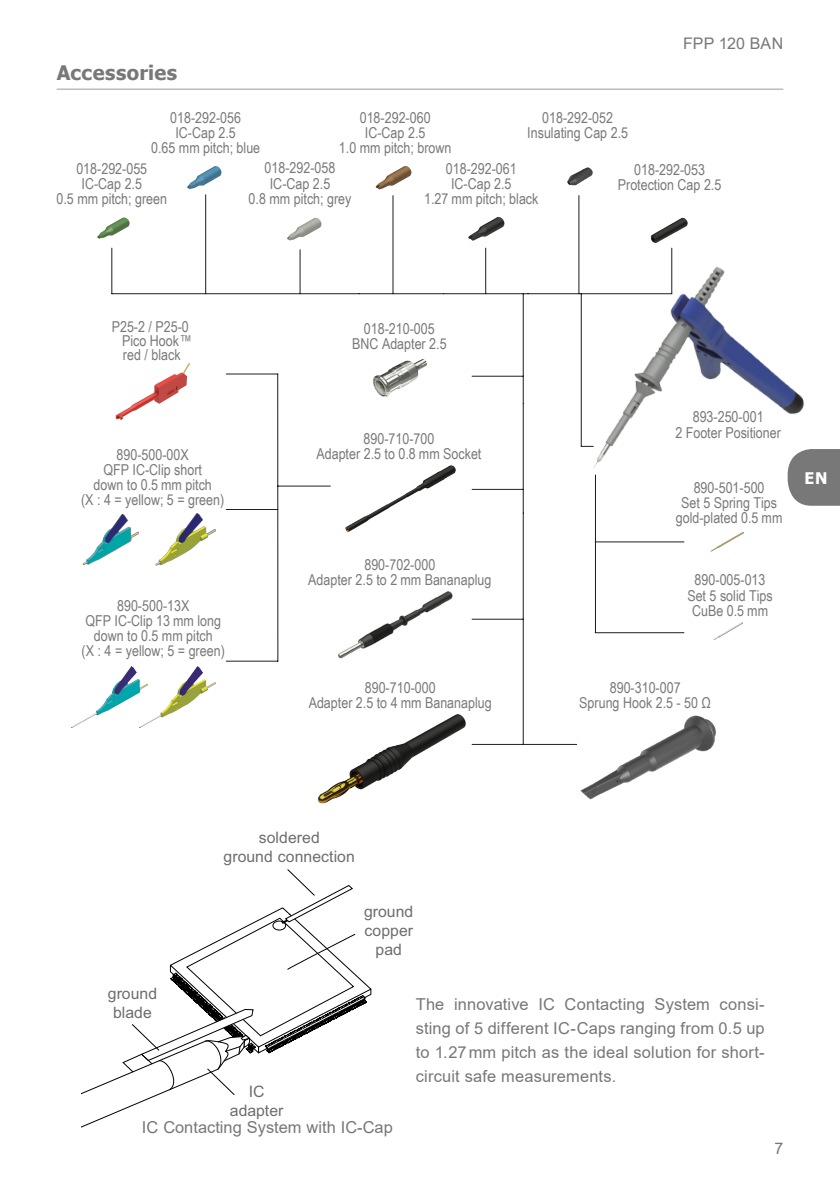
<style>
.page{position:relative;width:840px;height:1191px;background:#fff}
.page>*{position:absolute;margin:0;border:0;box-sizing:border-box;transform-origin:0 0}
.t1{font:700 20px "Tahoma";letter-spacing:.02em;color:#777877}
.t2{font:16.4px/24px "Arial";letter-spacing:.01em;color:#777;text-align:justify}
.t3{font:16px "Arial";letter-spacing:.01em;color:#777877}
.t4{font:700 16px "Tahoma";color:#fff}
.t5{font:15.8px/19px "Arial";color:#6c6d6d;text-align:center}
.t6{font:15px/15.2px "Arial Narrow";color:#797978;text-align:center}
</style>
<div class="page">
<div style="left:805px;top:449px;width:34px;height:57px;background:#777877"></div>
<svg style="left:81px;top:975px;width:290px;height:153px"></svg>
<svg style="left:131px;top:869px;width:225px;height:227px"></svg>
<hr style="left:57px;top:89px;width:725px;height:1px;background:#9d9c9d">
<img style="left:540px;top:223px;width:268px;height:282px">
<img style="left:337px;top:591px;width:116px;height:68px">
<img style="left:714px;top:622px;width:28px;height:17px">
<img style="left:710px;top:533px;width:32px;height:19px">
<img style="left:140px;top:666px;width:76px;height:62px">
<img style="left:83px;top:514px;width:55px;height:50px">
<img style="left:115px;top:363px;width:76px;height:57px">
<img style="left:557px;top:715px;width:159px;height:85px">
<img style="left:317px;top:714px;width:149px;height:90px">
<img style="left:345px;top:465px;width:111px;height:67px">
<img style="left:372px;top:359px;width:55px;height:38px">
<img style="left:649px;top:217px;width:40px;height:33px">
<img style="left:567px;top:167px;width:26px;height:29px">
<img style="left:287px;top:217px;width:35px;height:33px">
<img style="left:97px;top:217px;width:33px;height:31px">
<img style="left:187px;top:166px;width:35px;height:32px">
<img style="left:375px;top:166px;width:37px;height:33px">
<img style="left:468px;top:217px;width:37px;height:33px">
<img style="left:156px;top:513px;width:59px;height:53px">
<img style="left:71px;top:666px;width:76px;height:61px">
<hr style="left:523px;top:744px;width:53px;height:1px;background:#1d1e1c">
<hr style="left:594px;top:475px;width:1px;height:157px;background:#1d1e1c">
<hr style="left:594px;top:632px;width:89px;height:1px;background:#1d1e1c">
<hr style="left:594px;top:541px;width:89px;height:1px;background:#1d1e1c">
<hr style="left:671px;top:248px;width:1px;height:46px;background:#1d1e1c">
<hr style="left:580px;top:293px;width:1px;height:153px;background:#1d1e1c">
<hr style="left:578px;top:196px;width:1px;height:98px;background:#1d1e1c">
<hr style="left:485px;top:248px;width:1px;height:46px;background:#1d1e1c">
<hr style="left:392px;top:196px;width:1px;height:98px;background:#1d1e1c">
<hr style="left:299px;top:250px;width:1px;height:44px;background:#1d1e1c">
<hr style="left:527px;top:293px;width:144px;height:1px;background:#1d1e1c">
<hr style="left:443px;top:293px;width:84px;height:1px;background:#1d1e1c">
<hr style="left:359px;top:293px;width:84px;height:1px;background:#1d1e1c">
<hr style="left:277px;top:374px;width:1px;height:287px;background:#1d1e1c">
<hr style="left:226px;top:661px;width:52px;height:1px;background:#1d1e1c">
<hr style="left:226px;top:374px;width:52px;height:1px;background:#1d1e1c">
<hr style="left:226px;top:509px;width:52px;height:1px;background:#1d1e1c">
<svg style="left:581px;top:446px;width:12px;height:1px"></svg>
<hr style="left:472px;top:376px;width:51px;height:1px;background:#1d1e1c">
<hr style="left:277px;top:486px;width:53px;height:1px;background:#1d1e1c">
<hr style="left:472px;top:489px;width:51px;height:1px;background:#1d1e1c">
<hr style="left:522px;top:403px;width:1px;height:110px;background:#1d1e1c">
<hr style="left:472px;top:744px;width:51px;height:1px;background:#1d1e1c">
<hr style="left:472px;top:619px;width:51px;height:1px;background:#1d1e1c">
<hr style="left:522px;top:513px;width:1px;height:231px;background:#1d1e1c">
<hr style="left:522px;top:294px;width:1px;height:109px;background:#1d1e1c">
<hr style="left:205px;top:195px;width:1px;height:99px;background:#1d1e1c">
<hr style="left:111px;top:248px;width:1px;height:46px;background:#1d1e1c">
<hr style="left:112px;top:293px;width:247px;height:1px;background:#1d1e1c">
<h1 class="t1" style="left:57px;top:59px;width:122px">Accessories</h1>
<p class="t3" style="left:682px;top:32px;width:102px">FPP 120 BAN</p>
<p class="t6" style="left:151px;top:110px;width:110px">018-292-056<br>IC-Cap 2.5<br>0.65 mm pitch; blue</p>
<p class="t6" style="left:339px;top:110px;width:114px">018-292-060<br>IC-Cap 2.5<br>1.0 mm pitch; brown</p>
<p class="t6" style="left:527px;top:110px;width:102px">018-292-052<br>Insulating Cap 2.5</p>
<p class="t6" style="left:617px;top:161px;width:105px">018-292-053<br>Protection Cap 2.5</p>
<p class="t6" style="left:56px;top:160px;width:112px">018-292-055<br>IC-Cap 2.5<br>0.5 mm pitch; green</p>
<p class="t6" style="left:248px;top:160px;width:104px">018-292-058<br>IC-Cap 2.5<br>0.8 mm pitch; grey</p>
<p class="t6" style="left:424px;top:160px;width:116px">018-292-061<br>IC-Cap 2.5<br>1.27 mm pitch; black</p>
<p class="t6" style="left:112px;top:319px;width:79px">P25-2 / P25-0</p>
<p class="t6" style="left:122px;top:332px;width:71px">Pico Hook ™</p>
<p class="t6" style="left:123px;top:347px;width:59px">red / black</p>
<p class="t6" style="left:81px;top:446px;width:145px">890-500-00X<br>QFP IC-Clip short<br>down to 0.5 mm pitch<br>(X : 4 = yellow; 5 = green)</p>
<p class="t6" style="left:82px;top:597px;width:145px">890-500-13X<br>QFP IC-Clip 13 mm long down to 0.5 mm pitch<br>(X : 4 = yellow; 5 = green)</p>
<p class="t6" style="left:352px;top:320px;width:96px">018-210-005<br>BNC Adapter 2.5</p>
<p class="t6" style="left:316px;top:431px;width:166px">890-710-700<br>Adapter 2.5 to 0.8 mm Socket</p>
<p class="t6" style="left:308px;top:556px;width:184px">890-702-000<br>Adapter 2.5 to 2 mm Bananaplug</p>
<p class="t6" style="left:308px;top:679px;width:184px">890-710-000<br>Adapter 2.5 to 4 mm Bananaplug</p>
<p class="t6" style="left:675px;top:409px;width:107px">893-250-001<br>2 Footer Positioner</p>
<p class="t6" style="left:675px;top:479px;width:108px">890-501-500<br>Set 5 Spring Tips gold-plated 0.5 mm</p>
<p class="t6" style="left:687px;top:572px;width:87px">890-005-013<br>Set 5 solid Tips<br>CuBe 0.5 mm</p>
<p class="t4" style="left:804px;top:466px;width:24px">EN</p>
<p class="t6" style="left:579px;top:679px;width:133px">890-310-007<br>Sprung Hook 2.5 - 50 Ω</p>
<p class="t5" style="left:223px;top:827px;width:133px">soldered<br>ground connection</p>
<p class="t5" style="left:364px;top:902px;width:51px">ground copper pad</p>
<p class="t5" style="left:108px;top:983px;width:51px">ground blade</p>
<p class="t5" style="left:230px;top:1081px;width:55px">IC adapter</p>
<p class="t2" style="left:142px;top:1115px;width:252px">IC Contacting System with IC-Cap</p>
<p class="t2" style="left:415px;top:992px;width:350px">The innovative IC Contacting System consi&shy;sting of 5 different IC-Caps ranging from 0.5 up to 1.27mm pitch as the ideal solution for short&shy;circuit safe measurements.</p>
<p class="t3" style="left:773px;top:1137px;width:10px">7</p>
</div>
